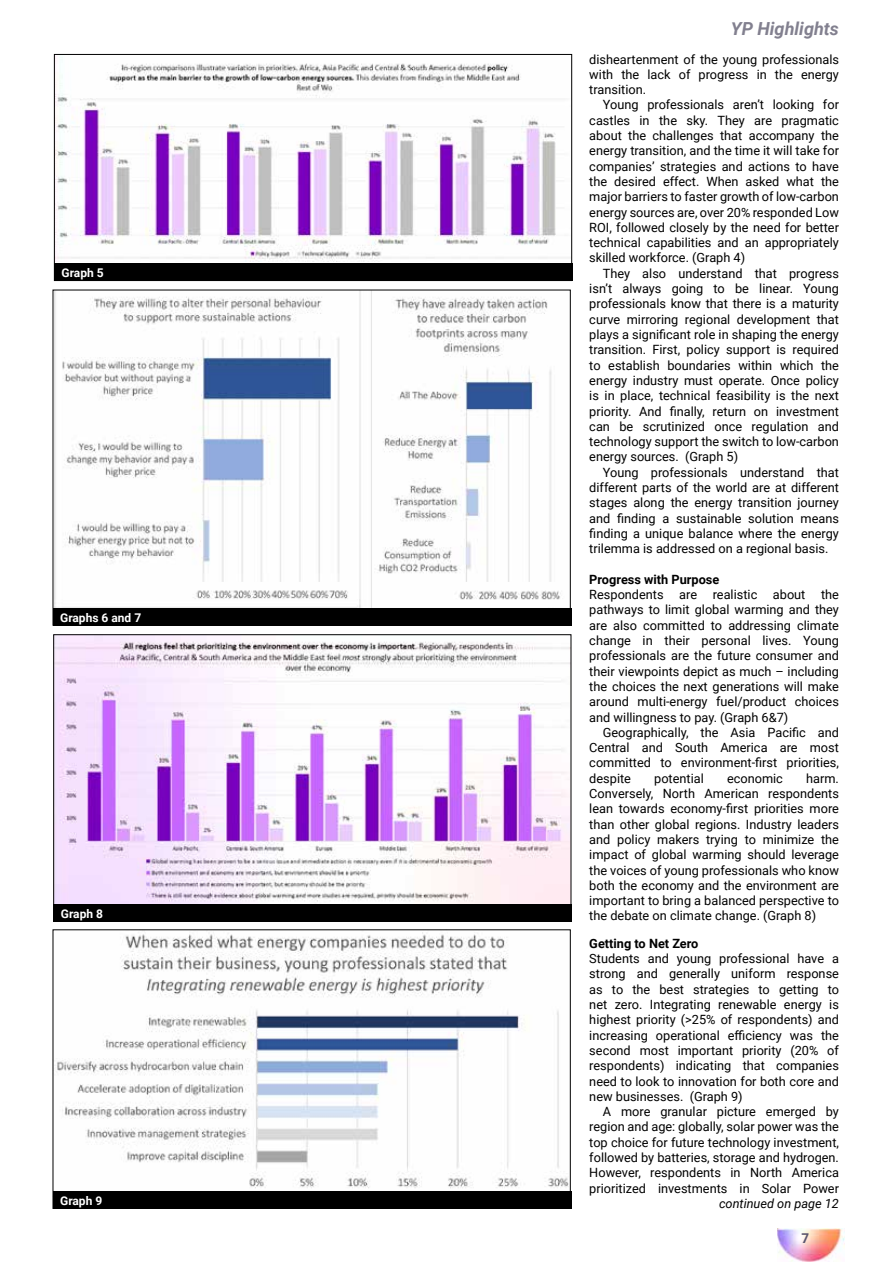
<style>
.page{position:relative;width:893px;height:1263px;background:#fff}
.page>*{position:absolute;margin:0;border:0;box-sizing:border-box;transform-origin:0 0}
.t1{font:italic 700 18px "Roboto";color:#82808f}
.t2{font:700 13.5px "Roboto";color:#5a556e}
.t3{font:12.75px/15.3px "Roboto";color:#000;text-align:justify}
.t4{font:700 12.75px "Roboto";color:#000}
.t5{font:italic 12.75px "Roboto";color:#000}
.t6{font:700 12px "Roboto";color:#fff}
</style>
<div class="page">
<img style="left:56px;top:57px;width:514px;height:205px">
<div style="left:55px;top:264px;width:518px;height:17px;background:#000"></div>
<img style="left:55px;top:292px;width:506px;height:316px">
<div style="left:53px;top:608px;width:518px;height:17px;background:#000"></div>
<img style="left:55px;top:636px;width:514px;height:268px">
<div style="left:54px;top:904px;width:518px;height:17px;background:#000"></div>
<img style="left:56px;top:932px;width:513px;height:257px">
<div style="left:53px;top:1191px;width:518px;height:17px;background:#000"></div>
<img style="left:778px;top:1228px;width:66px;height:33px">
<p class="t6" style="left:62px;top:264px;width:44px">Graph 5</p>
<p class="t6" style="left:60px;top:609px;width:83px">Graphs 6 and 7</p>
<p class="t6" style="left:61px;top:905px;width:44px">Graph 8</p>
<p class="t6" style="left:60px;top:1192px;width:44px">Graph 9</p>
<h1 class="t1" style="left:731px;top:16px;width:110px">YP Highlights</h1>
<p class="t3" style="left:589px;top:51px;width:251px">disheartenment of the young professionals with the lack of progress in the energy transition.</p>
<p class="t3" style="left:589px;top:97px;width:251px;text-indent:14px">Young professionals aren’t looking for castles in the sky. They are pragmatic about the challenges that accompany the energy transition, and the time it will take for companies’ strategies and actions to have the desired effect. When asked what the major barriers to faster growth of low-carbon energy sources are, over 20% responded Low ROI, followed closely by the need for better technical capabilities and an appropriately skilled workforce. (Graph 4)</p>
<p class="t3" style="left:589px;top:265px;width:251px;text-indent:14px">They also understand that progress isn’t always going to be linear. Young professionals know that there is a maturity curve mirroring regional development that plays a significant role in shaping the energy transition. First, policy support is required to establish boundaries within which the energy industry must operate. Once policy is in place, technical feasibility is the next priority. And finally, return on investment can be scrutinized once regulation and technology support the switch to low-carbon energy sources. (Graph 5)</p>
<p class="t3" style="left:589px;top:464px;width:251px;text-indent:14px">Young professionals understand that different parts of the world are at different stages along the energy transition journey and finding a sustainable solution means finding a unique balance where the energy trilemma is addressed on a regional basis.</p>
<p class="t4" style="left:589px;top:570px;width:132px">Progress with Purpose</p>
<p class="t3" style="left:589px;top:586px;width:251px">Respondents are realistic about the pathways to limit global warming and they are also committed to addressing climate change in their personal lives. Young professionals are the future consumer and their viewpoints depict as much – including the choices the next generations will make around multi-energy fuel/product choices and willingness to pay. (Graph 6&amp;7)</p>
<p class="t3" style="left:589px;top:724px;width:251px;text-indent:14px">Geographically, the Asia Pacific and Central and South America are most committed to environment-first priorities, despite</p>
<p class="t3" style="left:589px;top:770px;width:251px;text-indent:217px">harm.<br>Conversely, North American respondents lean towards economy-first priorities more than other global regions. Industry leaders and policy makers trying to minimize the impact of global warming should leverage the voices of young professionals who know both the economy and the environment are important to bring a balanced perspective to the debate on climate change. (Graph 8)</p>
<p class="t4" style="left:589px;top:934px;width:111px">Getting to Net Zero</p>
<p class="t3" style="left:589px;top:950px;width:251px">Students and young professional have a strong and generally uniform response as to the best strategies to getting to net zero. Integrating renewable energy is highest priority (&gt;25% of respondents) and increasing operational efficiency was the second most important priority (20% of respondents) indicating that companies need to look to innovation for both core and new businesses. (Graph 9)</p>
<p class="t3" style="left:589px;top:1103px;width:251px;text-indent:14px">A more granular picture emerged by region and age: globally, solar power was the top choice for future technology investment, followed by batteries, storage and hydrogen.<br>However, respondents in North America prioritized investments in Solar Power</p>
<p class="t3" style="left:654px;top:770px;width:51px">potential</p>
<p class="t3" style="left:727px;top:770px;width:57px">economic</p>
<p class="t5" style="left:719px;top:1194px;width:121px">continued on page 12</p>
<p class="t2" style="left:801px;top:1229px;width:9px">7</p>
</div>
